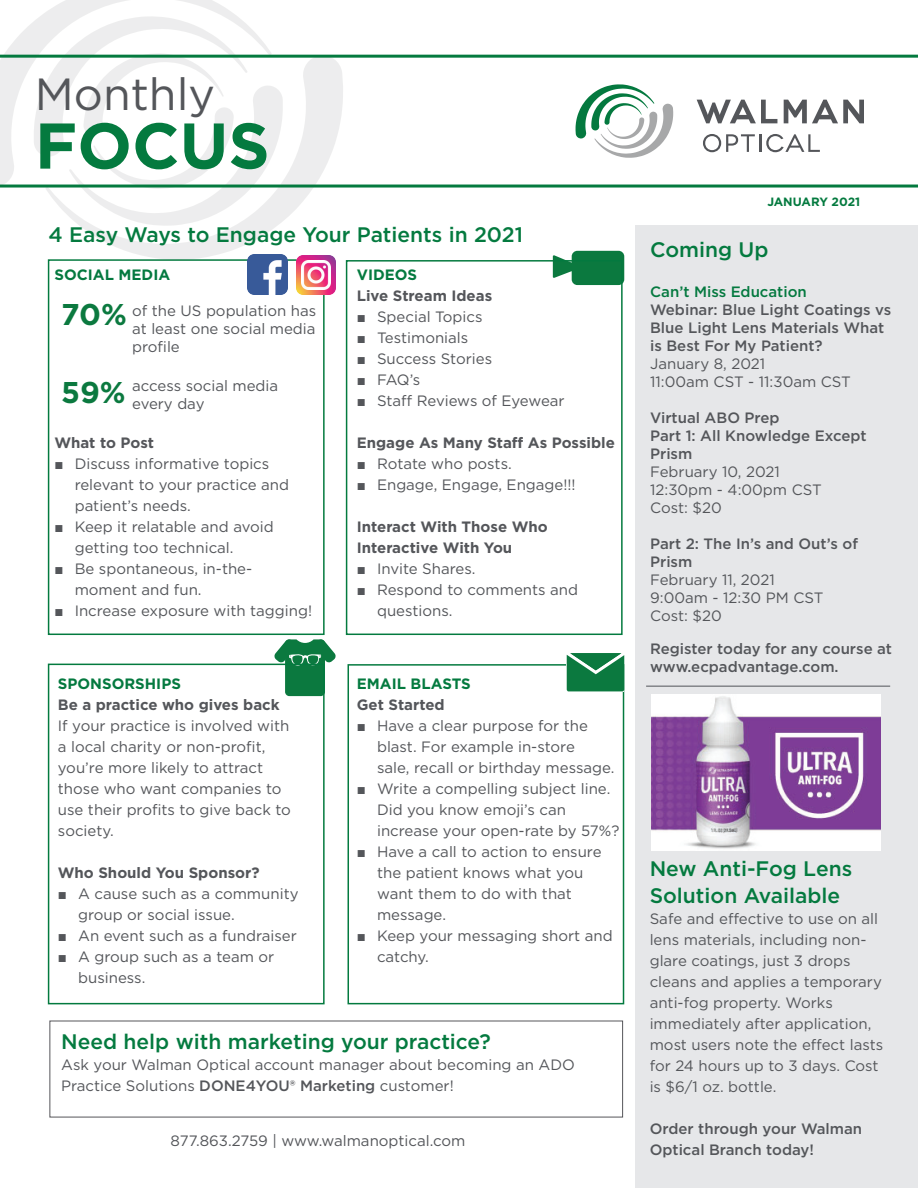
<style>
.page{position:relative;width:918px;height:1188px;background:#fff}
.page>*{position:absolute;margin:0;border:0;box-sizing:border-box;transform-origin:0 0}
.t1{font:700 64.5px "Gotham";color:#047a3f}
.t2{font:45px "Gotham";color:#54565a}
.t3{font:700 30px "Gotham";color:#0b793f}
.t4{font:500 21px/27px "Gotham";color:#047a3f}
.t5{font:15px/21px "Gotham";color:#54565a}
.t6{font:500 15px/18px "Gotham";color:#54565a}
.t7{font:700 15px/21px "Gotham";color:#54565a}
.t8{font:700 15px "Gotham";color:#04793f}
.t9{font:500 15px "Gotham";color:#04793f}
.t10{font:700 15px "Gotham";color:#047a3f}
.t11{font:700 12px "Gotham";color:#047a3f}
.s1{font-family:"Arial"}
.s2{font-weight:500}
</style>
<div class="page">
<svg style="left:47px;top:54px;width:296px;height:206px"></svg>
<svg style="left:0;top:0;width:236px;height:185px"></svg>
<svg style="left:34px;top:16px;width:249px;height:210px"></svg>
<svg style="left:576px;top:84px;width:97px;height:74px"></svg>
<svg style="left:703px;top:134px;width:117px;height:18px"></svg>
<svg style="left:697px;top:100px;width:80px;height:23px"></svg>
<svg style="left:784px;top:100px;width:80px;height:23px"></svg>
<hr style="left:0;top:55px;width:918px;height:3px;background:#047a3f">
<hr style="left:0;top:185px;width:918px;height:3px;background:#047a3f">
<div style="left:635px;top:225px;width:283px;height:963px;background:#e6e7e9"></div>
<hr style="left:646px;top:686px;width:244px;height:1px;background:#525459">
<img style="left:651px;top:695px;width:229px;height:155px">
<svg style="left:553px;top:251px;width:71px;height:34px;background:#328e5e"></svg>
<svg style="left:274px;top:639px;width:62px;height:57px"></svg>
<div style="left:48px;top:259px;width:277px;height:376px;border:2px solid #047a3f"></div>
<div style="left:48px;top:664px;width:277px;height:340px;border:2px solid #047a3f"></div>
<div style="left:346px;top:260px;width:277px;height:375px;border:2px solid #047a3f"></div>
<div style="left:348px;top:664px;width:276px;height:340px;border:2px solid #047a3f"></div>
<img style="left:248px;top:254px;width:39px;height:40px">
<img style="left:297px;top:255px;width:39px;height:39px">
<svg style="left:567px;top:653px;width:57px;height:38px;background:#228551"></svg>
<h2 class="t2" style="left:35px;top:65px;width:182px">Monthly</h2>
<h1 class="t1" style="left:35px;top:103px;width:236px">FOCUS</h1>
<h3 class="t4" style="left:49px;top:221px;width:476px">4 Easy Ways to Engage Your Patients in 2021</h3>
<p class="t8" style="left:54px;top:265px;width:117px">SOCIAL MEDIA</p>
<h3 class="t3" style="left:61px;top:295px;width:67px">70%</h3>
<p class="t5" style="left:132px;top:301px;width:186px;line-height:18px;text-align:justify">of the US population has at least one social media profile</p>
<p class="t5" style="left:61px;top:376px;width:218px;line-height:18px;text-indent:71px">access social media<br><sup>59%</sup> every day</p>
<p class="t7" style="left:54px;top:433px;width:101px">What to Post</p>
<p class="t5" style="left:75px;top:453px;width:216px;text-indent:-20px"><span class="s1">■</span> Discuss informative topics relevant to your practice and patient’s needs.</p>
<p class="t5" style="left:75px;top:516px;width:200px;text-indent:-20px"><span class="s1">■</span> Keep it relatable and avoid getting too technical.</p>
<p class="t5" style="left:75px;top:558px;width:179px;text-indent:-20px"><span class="s1">■</span> Be spontaneous, in-the&shy;moment and fun.</p>
<p class="t5" style="left:54px;top:600px;width:259px"><span class="s1">■</span> Increase exposure with tagging!</p>
<p class="t8" style="left:58px;top:674px;width:125px">SPONSORSHIPS</p>
<p class="t7" style="left:58px;top:694px;width:223px">Be a practice who gives back</p>
<p class="t5" style="left:58px;top:715px;width:235px">If your practice is involved with a local charity or non-profit, you’re more likely to attract those who want companies to use their profits to give back to society.</p>
<p class="t7" style="left:58px;top:862px;width:203px">Who Should You Sponsor?</p>
<p class="t5" style="left:78px;top:883px;width:222px;text-indent:-20px"><span class="s1">■</span> A cause such as a community group or social issue.</p>
<p class="t5" style="left:58px;top:925px;width:240px"><span class="s1">■</span> An event such as a fundraiser</p>
<p class="t5" style="left:78px;top:946px;width:198px;text-indent:-20px"><span class="s1">■</span> A group such as a team or business.</p>
<p class="t10" style="left:357px;top:265px;width:62px">VIDEOS</p>
<p class="t7" style="left:357px;top:286px;width:137px">Live Stream Ideas</p>
<p class="t5" style="left:357px;top:306px;width:127px"><span class="s1">■</span> Special Topics</p>
<p class="t5" style="left:357px;top:327px;width:113px"><span class="s1">■</span> Testimonials</p>
<p class="t5" style="left:357px;top:348px;width:137px"><span class="s1">■</span> Success Stories</p>
<p class="t5" style="left:357px;top:369px;width:65px"><span class="s1">■</span> FAQ’s</p>
<p class="t5" style="left:357px;top:390px;width:209px"><span class="s1">■</span> Staff Reviews of Eyewear</p>
<p class="t7" style="left:357px;top:433px;width:260px">Engage As Many Staff As Possible</p>
<p class="t5" style="left:357px;top:453px;width:157px"><span class="s1">■</span> Rotate who posts.</p>
<p class="t5" style="left:357px;top:474px;width:220px"><span class="s1">■</span> Engage, Engage, Engage!!!</p>
<p class="t7" style="left:357px;top:517px;width:193px">Interact With Those Who<br>Interactive With You</p>
<p class="t5" style="left:357px;top:558px;width:120px"><span class="s1">■</span> Invite Shares.</p>
<p class="t5" style="left:377px;top:579px;width:203px;text-indent:-20px"><span class="s1">■</span> Respond to comments and questions.</p>
<p class="t10" style="left:357px;top:674px;width:116px">EMAIL BLASTS</p>
<p class="t7" style="left:357px;top:694px;width:89px">Get Started</p>
<p class="t5" style="left:377px;top:715px;width:239px;text-indent:-20px"><span class="s1">■</span> Have a clear purpose for the blast. For example in-store<br>sale, recall or birthday message.</p>
<p class="t5" style="left:377px;top:778px;width:244px;text-indent:-20px"><span class="s1">■</span> Write a compelling subject line.<br>Did you know emoji’s can increase your open-rate by 57%?</p>
<p class="t5" style="left:377px;top:841px;width:226px;text-indent:-20px"><span class="s1">■</span> Have a call to action to ensure the patient knows what you want them to do with that message.</p>
<p class="t5" style="left:377px;top:925px;width:237px;text-indent:-20px"><span class="s1">■</span> Keep your messaging short and catchy.</p>
<h3 class="t4" style="left:61px;top:1028px;width:431px">Need help with marketing your practice?</h3>
<p class="t5" style="left:61px;top:1054px;width:515px">Ask your Walman Optical account manager about becoming an ADO<br>Practice Solutions <span class="s2">DONE4YOU® Marketing</span> customer!</p>
<p class="t5" style="left:171px;top:1130px;width:296px">877.863.2759 | www.walmanoptical.com</p>
<p class="t11" style="left:767px;top:193px;width:94px">JANUARY 2021</p>
<h3 class="t4" style="left:650px;top:236px;width:120px">Coming Up</h3>
<p class="t9" style="left:650px;top:282px;width:158px">Can’t Miss Education</p>
<p class="t6" style="left:650px;top:301px;width:243px">Webinar: Blue Light Coatings vs<br>Blue Light Lens Materials What is Best For My Patient?</p>
<p class="t5" style="left:650px;top:354px;width:202px;line-height:18px">January 8, 2021<br>11:00am CST - 11:30am CST</p>
<p class="t6" style="left:650px;top:409px;width:218px">Virtual ABO Prep<br>Part 1: All Knowledge Except<br>Prism</p>
<p class="t5" style="left:650px;top:462px;width:173px;line-height:18px">February 10, 2021<br>12:30pm - 4:00pm CST<br>Cost: $20</p>
<p class="t6" style="left:650px;top:535px;width:209px">Part 2: The In’s and Out’s of<br>Prism</p>
<p class="t5" style="left:650px;top:570px;width:175px;line-height:18px">February 11, 2021<br>9:00am - 12:30 PM CST<br>Cost: $20</p>
<p class="t6" style="left:650px;top:640px;width:243px">Register today for any course at www.ecpadvantage.com.</p>
<h3 class="t4" style="left:650px;top:855px;width:204px">New Anti-Fog Lens<br>Solution Available</h3>
<p class="t5" style="left:650px;top:908px;width:235px">Safe and effective to use on all lens materials, including non&shy;glare coatings, just 3 drops cleans and applies a temporary anti-fog property. Works immediately after application, most users note the effect lasts for 24 hours up to 3 days. Cost is $6/1 oz. bottle.</p>
<p class="t6" style="left:650px;top:1118px;width:214px;line-height:21px">Order through your Walman<br>Optical Branch today!</p>
</div>
